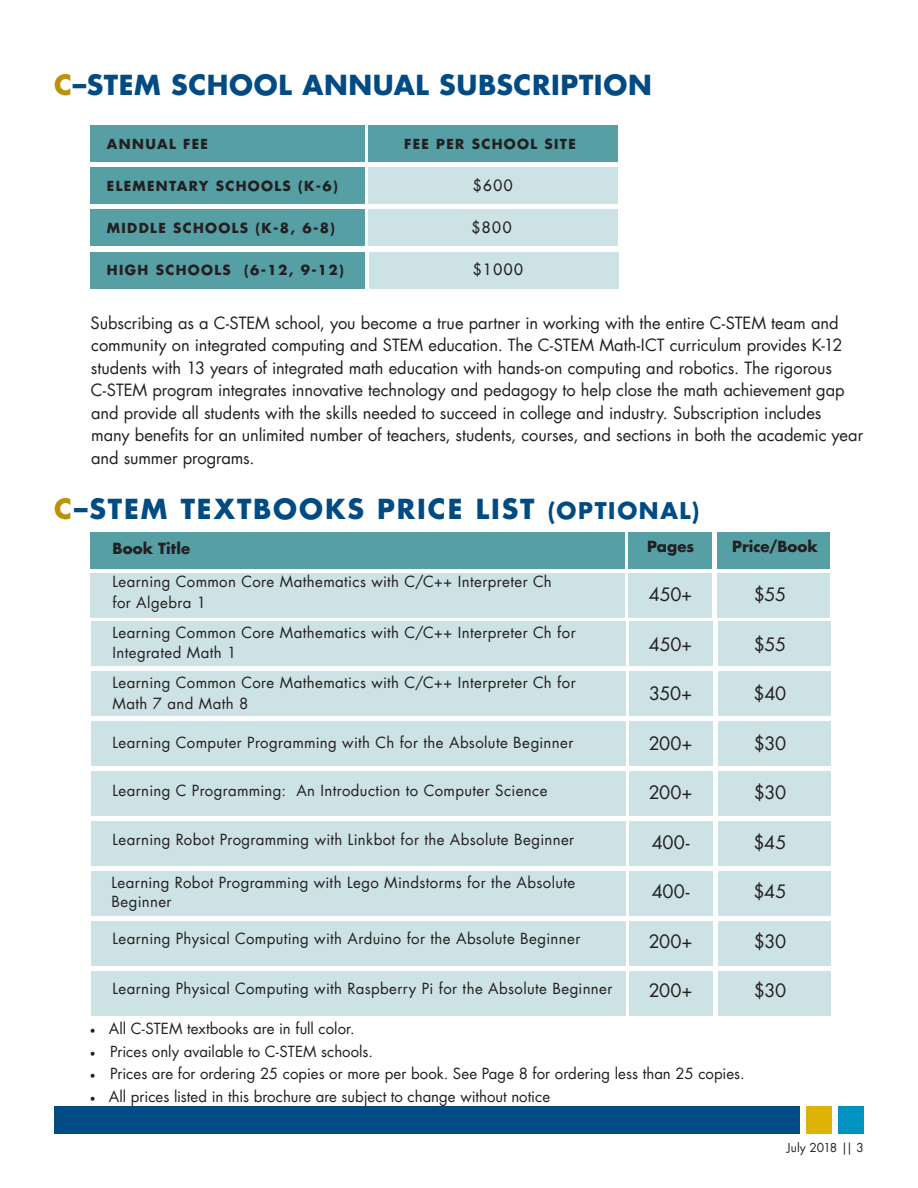
<style>
.page{position:relative;width:918px;height:1188px;background:#fff}
.page>*{position:absolute;margin:0;border:0;box-sizing:border-box;transform-origin:0 0}
.Headline{font:700 27px "Futura UC Davis";letter-spacing:.07em;color:#004b84}
.Headline-2{font:700 27px "Futura UC Davis";letter-spacing:.025em;color:#004b84}
.t1{font:18px "Futura UC Davis";letter-spacing:-.02em;color:#231f20}
.t2{font:16.5px/22.5px "Futura UC Davis";letter-spacing:-.005em;color:#231f20}
.t3{font:500 15.3px "Futura UC Davis";letter-spacing:.1em;color:#231f20}
.t4{font:15px/19.5px "Futura UC Davis";letter-spacing:.02em;color:#231f20}
.t5{font:15px "Futura UC Davis";color:#231f20}
.t6{font:700 15px "Futura UC Davis";letter-spacing:.005em;color:#231f20}
.t7{font:700 13.5px "Futura UC Davis";letter-spacing:.1em;color:#231f20}
.t8{font:500 12px "Futura UC Davis";color:#000}
.t9{font:12px "Futura UC Davis";letter-spacing:-.005em;color:#231f20}
.s1{color:#bc9306}
.s2{font-size:22.5px}
.s3{font-family:"Minion Pro"}
</style>
<div class="page">
<div style="left:54px;top:1106px;width:746px;height:28px;background:#004b84"></div>
<div style="left:839px;top:1106px;width:25px;height:28px;background:#0092c0"></div>
<div style="left:807px;top:1106px;width:25px;height:28px;background:#deb308"></div>
<div style="left:91px;top:972px;width:535px;height:44px;background:#cde2e4"></div>
<div style="left:718px;top:972px;width:112px;height:44px;background:#cde2e4"></div>
<div style="left:629px;top:972px;width:84px;height:44px;background:#cde2e4"></div>
<div style="left:369px;top:125px;width:249px;height:37px;background:#569fa5"></div>
<div style="left:369px;top:167px;width:249px;height:37px;background:#cde2e4"></div>
<div style="left:90px;top:167px;width:274px;height:37px;background:#569fa5"></div>
<div style="left:90px;top:125px;width:274px;height:37px;background:#569fa5"></div>
<div style="left:718px;top:722px;width:112px;height:44px;background:#cde2e4"></div>
<div style="left:718px;top:772px;width:112px;height:44px;background:#cde2e4"></div>
<div style="left:718px;top:822px;width:112px;height:44px;background:#cde2e4"></div>
<div style="left:717px;top:532px;width:112px;height:37px;background:#569fa5"></div>
<div style="left:718px;top:622px;width:112px;height:44px;background:#cde2e4"></div>
<div style="left:718px;top:672px;width:112px;height:44px;background:#cde2e4"></div>
<div style="left:91px;top:722px;width:535px;height:44px;background:#cde2e4"></div>
<div style="left:91px;top:772px;width:535px;height:44px;background:#cde2e4"></div>
<div style="left:91px;top:822px;width:535px;height:44px;background:#cde2e4"></div>
<div style="left:90px;top:532px;width:535px;height:37px;background:#569fa5"></div>
<div style="left:91px;top:622px;width:535px;height:44px;background:#cde2e4"></div>
<div style="left:91px;top:672px;width:535px;height:44px;background:#cde2e4"></div>
<div style="left:718px;top:872px;width:112px;height:44px;background:#cde2e4"></div>
<div style="left:718px;top:922px;width:112px;height:44px;background:#cde2e4"></div>
<div style="left:91px;top:872px;width:535px;height:44px;background:#cde2e4"></div>
<div style="left:91px;top:922px;width:535px;height:44px;background:#cde2e4"></div>
<div style="left:369px;top:209px;width:249px;height:37px;background:#cde2e4"></div>
<div style="left:90px;top:209px;width:274px;height:37px;background:#569fa5"></div>
<div style="left:629px;top:722px;width:84px;height:44px;background:#cde2e4"></div>
<div style="left:629px;top:772px;width:84px;height:44px;background:#cde2e4"></div>
<div style="left:629px;top:822px;width:84px;height:44px;background:#cde2e4"></div>
<div style="left:628px;top:532px;width:84px;height:37px;background:#569fa5"></div>
<div style="left:629px;top:622px;width:84px;height:44px;background:#cde2e4"></div>
<div style="left:629px;top:672px;width:84px;height:44px;background:#cde2e4"></div>
<div style="left:629px;top:872px;width:84px;height:44px;background:#cde2e4"></div>
<div style="left:629px;top:922px;width:84px;height:44px;background:#cde2e4"></div>
<div style="left:369px;top:252px;width:249px;height:37px;background:#cde2e4"></div>
<div style="left:91px;top:252px;width:274px;height:37px;background:#569fa5"></div>
<div style="left:717px;top:573px;width:112px;height:44px;background:#cde2e4"></div>
<div style="left:90px;top:573px;width:535px;height:44px;background:#cde2e4"></div>
<div style="left:628px;top:573px;width:84px;height:44px;background:#cde2e4"></div>
<p class="Headline-2" style="left:54px;top:67px;width:599px"><span class="s1">C</span>–STEM SCHOOL ANNUAL SUBSCRIPTION</p>
<p class="t7" style="left:107px;top:135px;width:103px">ANNUAL FEE</p>
<p class="t7" style="left:404px;top:135px;width:173px">FEE PER SCHOOL SITE</p>
<p class="t7" style="left:107px;top:177px;width:232px">ELEMENTARY SCHOOLS (K-6)</p>
<p class="t3" style="left:473px;top:176px;width:41px">$600</p>
<p class="t7" style="left:107px;top:219px;width:230px">MIDDLE SCHOOLS (K-8, 6-8)</p>
<p class="t3" style="left:472px;top:218px;width:41px">$800</p>
<p class="t7" style="left:107px;top:261px;width:238px">HIGH SCHOOLS (6-12, 9-12)</p>
<p class="t3" style="left:473px;top:260px;width:52px">$1000</p>
<p class="t2" style="left:91px;top:312px;width:774px">Subscribing as a C-STEM school, you become a true partner in working with the entire C-STEM team and community on integrated computing and STEM education. The C-STEM Math-ICT curriculum provides K-12 students with 13 years of integrated math education with hands-on computing and robotics. The rigorous C-STEM program integrates innovative technology and pedagogy to help close the math achievement gap and provide all students with the skills needed to succeed in college and industry. Subscription includes many benefits for an unlimited number of teachers, students, courses, and sections in both the academic year and summer programs.</p>
<p class="Headline" style="left:54px;top:490px;width:647px"><span class="s1">C</span>–STEM TEXTBOOKS PRICE LIST <span class="s2">(OPTIONAL)</span></p>
<p class="t6" style="left:112px;top:539px;width:79px">Book Title</p>
<p class="t4" style="left:112px;top:572px;width:441px">Learning Common Core Mathematics with C/C++ Interpreter Ch</p>
<p class="t4" style="left:112px;top:593px;width:95px">for Algebra 1</p>
<p class="t4" style="left:112px;top:623px;width:465px">Learning Common Core Mathematics with C/C++ Interpreter Ch for<br>Integrated Math 1</p>
<p class="t4" style="left:112px;top:672px;width:465px;line-height:21px">Learning Common Core Mathematics with C/C++ Interpreter Ch for<br>Math 7 and Math 8</p>
<p class="t4" style="left:112px;top:733px;width:462px">Learning Computer Programming with Ch for the Absolute Beginner</p>
<p class="t4" style="left:112px;top:781px;width:437px">Learning C Programming: An Introduction to Computer Science</p>
<p class="t4" style="left:112px;top:830px;width:463px">Learning Robot Programming with Linkbot for the Absolute Beginner</p>
<p class="t4" style="left:112px;top:873px;width:465px">Learning Robot Programming with Lego Mindstorms for the Absolute<br>Beginner</p>
<p class="t4" style="left:112px;top:929px;width:469px">Learning Physical Computing with Arduino for the Absolute Beginner</p>
<p class="t4" style="left:112px;top:979px;width:502px">Learning Physical Computing with Raspberry Pi for the Absolute Beginner</p>
<p class="t6" style="left:647px;top:536px;width:49px">Pages</p>
<p class="t1" style="left:649px;top:583px;width:45px">450+</p>
<p class="t1" style="left:649px;top:633px;width:45px">450+</p>
<p class="t1" style="left:649px;top:682px;width:45px">350+</p>
<p class="t1" style="left:649px;top:732px;width:45px">200+</p>
<p class="t1" style="left:649px;top:781px;width:45px">200+</p>
<p class="t1" style="left:652px;top:831px;width:39px">400-</p>
<p class="t1" style="left:652px;top:880px;width:39px">400-</p>
<p class="t1" style="left:649px;top:930px;width:45px">200+</p>
<p class="t1" style="left:649px;top:979px;width:45px">200+</p>
<p class="t6" style="left:732px;top:536px;width:87px">Price/Book</p>
<p class="t1" style="left:754px;top:583px;width:34px">$55</p>
<p class="t1" style="left:754px;top:633px;width:34px">$55</p>
<p class="t1" style="left:754px;top:682px;width:34px">$40</p>
<p class="t1" style="left:754px;top:732px;width:34px">$30</p>
<p class="t1" style="left:754px;top:781px;width:34px">$30</p>
<p class="t1" style="left:753px;top:831px;width:35px">$45</p>
<p class="t1" style="left:753px;top:880px;width:35px">$45</p>
<p class="t1" style="left:754px;top:930px;width:34px">$30</p>
<p class="t1" style="left:754px;top:979px;width:34px">$30</p>
<p class="t5" style="left:90px;top:1019px;width:266px"><span class="s3">•</span> All C-STEM textbooks are in full color.</p>
<p class="t5" style="left:90px;top:1042px;width:285px"><span class="s3">•</span> Prices only available to C-STEM schools.</p>
<p class="t4" style="left:90px;top:1064px;width:656px"><span class="s3">•</span> Prices are for ordering 25 copies or more per book. See Page 8 for ordering less than 25 copies.</p>
<p class="t5" style="left:90px;top:1087px;width:462px"><span class="s3">•</span> All prices listed in this brochure are subject to change without notice</p>
<p class="t9" style="left:787px;top:1140px;width:79px">July 2018 || 3</p>
<p class="t8" style="left:750px;top:1142px;width:115px">December 2016 || 3</p>
</div>
